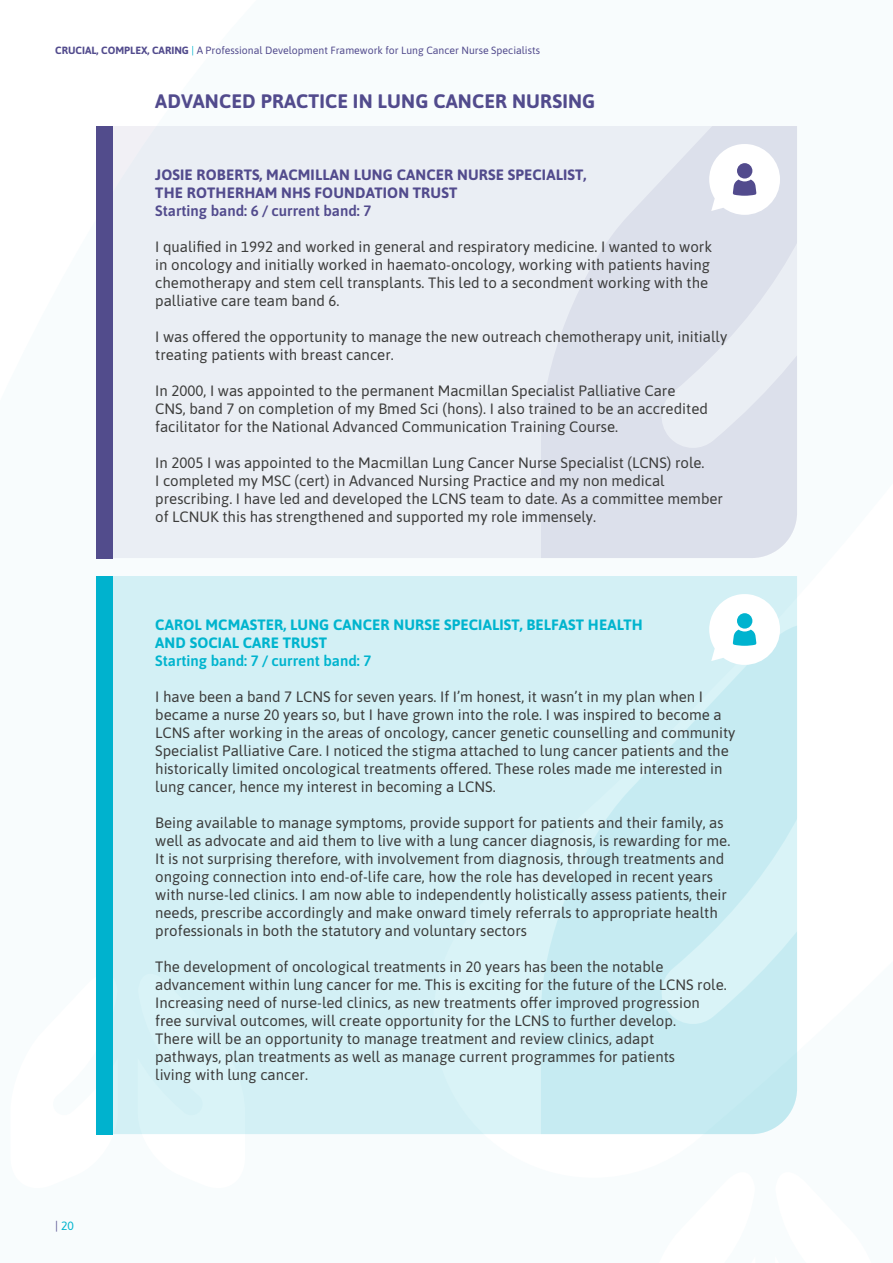
<style>
.page{position:relative;width:893px;height:1263px;background:#fff}
.page>*{position:absolute;margin:0;border:0;box-sizing:border-box;transform-origin:0 0}
.t1{font:700 19.5px "Asap";letter-spacing:.01em;color:#524b8d}
.t2{font:15px/18px "Asap";color:#3c3c3b}
.t3{font:700 15px/18px "Asap";letter-spacing:.01em;color:#524b8d}
.t4{font:700 15px/18px "Asap";letter-spacing:.01em;color:#00b4ce}
.t5{font:600 15px "Asap";color:#524b8d}
.t6{font:600 15px "Asap";color:#00b4ce}
.t7{font:12px "Asap";color:#00b4ce}
.t8{font:10.5px "Asap";color:#524b8d}
.s1{font-weight:700}
.s2{color:#00b4ce}
.s3{color:#524b8d}
</style>
<div class="page">
<div style="left:113px;top:126px;width:428px;height:432px;background:#eaeef4"></div>
<svg style="left:541px;top:126px;width:256px;height:432px;background:#e0e4ed"></svg>
<div style="left:96px;top:126px;width:17px;height:432px;background:#524c8c"></div>
<svg style="left:709px;top:144px;width:71px;height:71px"></svg>
<div style="left:737px;top:163px;width:15px;height:16px;background:#524b8d;border-radius:50%"></div>
<div style="left:113px;top:576px;width:684px;height:558px;background:#d3f0f5"></div>
<svg style="left:541px;top:623px;width:256px;height:511px;background:#cbedf3"></svg>
<div style="left:96px;top:576px;width:17px;height:558px;background:#00b2ce"></div>
<svg style="left:709px;top:594px;width:71px;height:71px"></svg>
<div style="left:737px;top:613px;width:15px;height:16px;background:#00b3cf;border-radius:50%"></div>
<p class="t8" style="left:55px;top:43px;width:486px"><span class="s1">CRUCIAL, COMPLEX, CARING</span> <span class="s2">|</span> A Professional Development Framework for Lung Cancer Nurse Specialists</p>
<h1 class="t1" style="left:155px;top:87px;width:442px">ADVANCED PRACTICE IN LUNG CANCER NURSING</h1>
<p class="t3" style="left:155px;top:165px;width:433px">JOSIE ROBERTS, MACMILLAN LUNG CANCER NURSE SPECIALIST,<br>THE ROTHERHAM NHS FOUNDATION TRUST</p>
<p class="t5" style="left:155px;top:200px;width:218px">Starting band: 6 / current band: 7</p>
<p class="t2" style="left:155px;top:237px;width:558px">I qualified in 1992 and worked in general and respiratory medicine. I wanted to work in oncology and initially worked in haemato-oncology, working with patients having chemotherapy and stem cell transplants. This led to a secondment working with the palliative care team band 6.</p>
<p class="t2" style="left:155px;top:327px;width:574px">I was offered the opportunity to manage the new outreach chemotherapy unit, initially treating patients with breast cancer.</p>
<p class="t2" style="left:155px;top:381px;width:554px">In 2000, I was appointed to the permanent Macmillan Specialist Palliative Care<br>CNS, band 7 on completion of my Bmed Sci (hons). I also trained to be an accredited facilitator for the National Advanced Communication Training Course.</p>
<p class="t2" style="left:155px;top:453px;width:569px">In 2005 I was appointed to the Macmillan Lung Cancer Nurse Specialist (LCNS) role.<br>I completed my MSC (cert) in Advanced Nursing Practice and my non medical prescribing. I have led and developed the LCNS team to date. As a committee member of LCNUK this has strengthened and supported my role immensely.</p>
<p class="t7" style="left:55px;top:1218px;width:20px"><span class="s3">|</span> 20</p>
<p class="t4" style="left:155px;top:615px;width:489px">CAROL MCMASTER, LUNG CANCER NURSE SPECIALIST, BELFAST HEALTH<br>AND SOCIAL CARE TRUST</p>
<p class="t6" style="left:155px;top:650px;width:218px">Starting band: 7 / current band: 7</p>
<p class="t2" style="left:155px;top:687px;width:582px">I have been a band 7 LCNS for seven years. If I’m honest, it wasn’t in my plan when I became a nurse 20 years so, but I have grown into the role. I was inspired to become a LCNS after working in the areas of oncology, cancer genetic counselling and community Specialist Palliative Care. I noticed the stigma attached to lung cancer patients and the historically limited oncological treatments offered. These roles made me interested in lung cancer, hence my interest in becoming a LCNS.</p>
<p class="t2" style="left:155px;top:813px;width:577px">Being available to manage symptoms, provide support for patients and their family, as well as advocate and aid them to live with a lung cancer diagnosis, is rewarding for me.<br>It is not surprising therefore, with involvement from diagnosis, through treatments and ongoing connection into end-of-life care, how the role has developed in recent years with nurse-led clinics. I am now able to independently holistically assess patients, their needs, prescribe accordingly and make onward timely referrals to appropriate health professionals in both the statutory and voluntary sectors</p>
<p class="t2" style="left:155px;top:957px;width:573px">The development of oncological treatments in 20 years has been the notable advancement within lung cancer for me. This is exciting for the future of the LCNS role.<br>Increasing need of nurse-led clinics, as new treatments offer improved progression free survival outcomes, will create opportunity for the LCNS to further develop.<br>There will be an opportunity to manage treatment and review clinics, adapt<br>pathways, plan treatments as well as manage current programmes for patients<br>living with lung cancer.</p>
</div>
